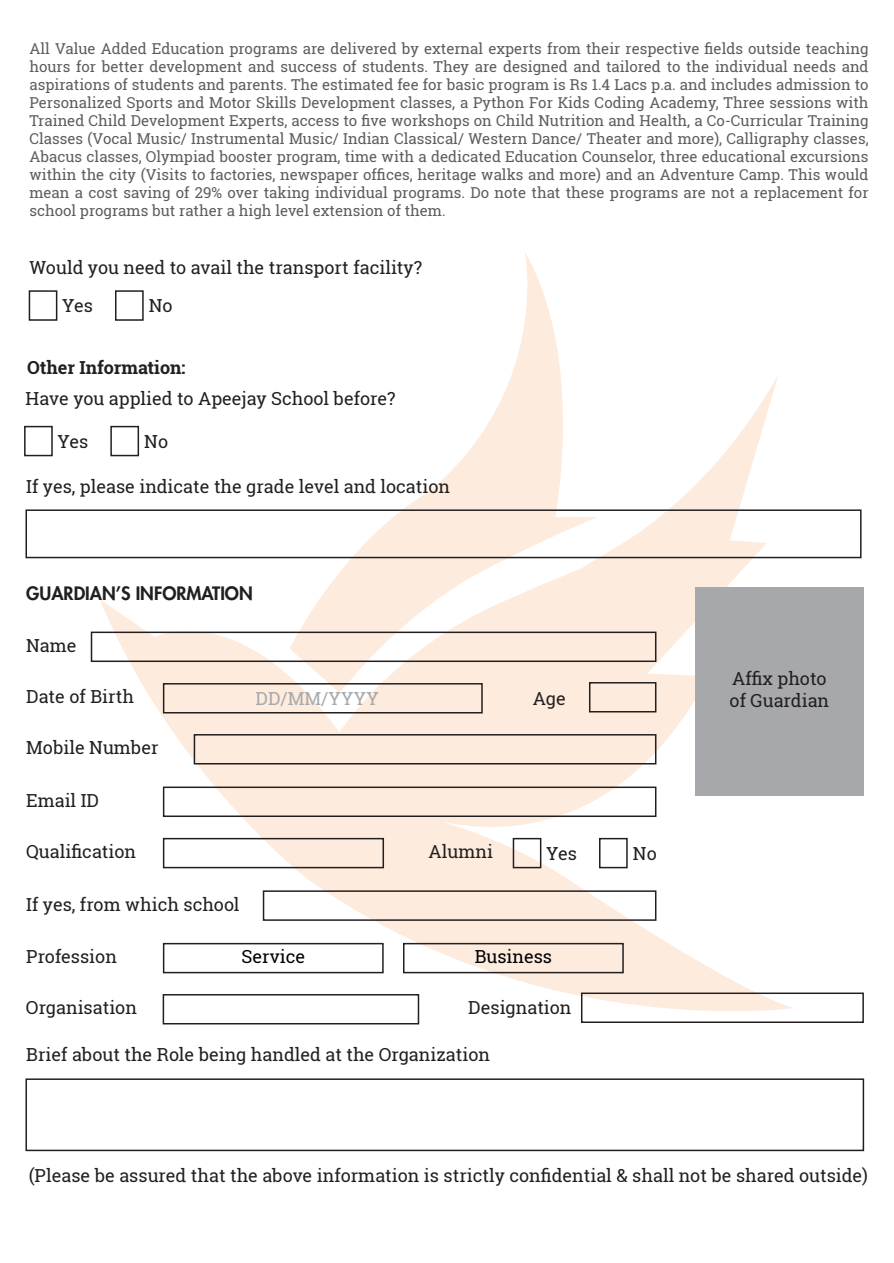
<style>
.page{position:relative;width:894px;height:1263px;background:#fff}
.page>*{position:absolute;margin:0;border:0;box-sizing:border-box;transform-origin:0 0}
.t1{font:18px/38px "Roboto Slab";color:#231f20}
.t2{font:800 18px "Futura Std";color:#231f20}
.t3{font:700 18px "Roboto Slab";color:#231f20}
.t4{font:18px "Roboto Slab";color:#000}
.t5{font:18px "Roboto Slab";letter-spacing:.01em;color:#a6a8ab}
.t6{font:15px/18px "Roboto Slab";color:#5d5d5d;text-align:justify}
</style>
<div class="page">
<div style="left:29px;top:290px;width:28px;height:31px;border:2px solid #231f20"></div>
<div style="left:115px;top:290px;width:29px;height:31px;border:2px solid #231f20"></div>
<svg style="left:100px;top:376px;width:694px;height:635px"></svg>
<svg style="left:289px;top:253px;width:308px;height:440px"></svg>
<div style="left:695px;top:587px;width:168px;height:208px;background:#a6a8ab"></div>
<div style="left:163px;top:683px;width:319px;height:30px;border:2px solid #231f20"></div>
<div style="left:588px;top:682px;width:68px;height:30px;border:2px solid #231f20"></div>
<div style="left:512px;top:838px;width:29px;height:30px;border:2px solid #231f20"></div>
<div style="left:598px;top:838px;width:29px;height:30px;border:2px solid #231f20"></div>
<div style="left:91px;top:631px;width:565px;height:31px;border:2px solid #231f20"></div>
<div style="left:194px;top:734px;width:462px;height:30px;border:2px solid #231f20"></div>
<div style="left:163px;top:786px;width:493px;height:31px;border:2px solid #231f20"></div>
<div style="left:163px;top:838px;width:221px;height:30px;border:2px solid #231f20"></div>
<div style="left:263px;top:890px;width:393px;height:31px;border:2px solid #231f20"></div>
<div style="left:162px;top:994px;width:257px;height:30px;border:2px solid #231f20"></div>
<div style="left:25px;top:1078px;width:838px;height:73px;border:2px solid #231f20"></div>
<div style="left:580px;top:992px;width:283px;height:31px;border:2px solid #231f20"></div>
<div style="left:24px;top:426px;width:29px;height:30px;border:2px solid #231f20"></div>
<div style="left:110px;top:426px;width:29px;height:30px;border:2px solid #231f20"></div>
<div style="left:25px;top:509px;width:836px;height:49px;border:2px solid #231f20"></div>
<div style="left:163px;top:943px;width:220px;height:30px;border:2px solid #231f20"></div>
<div style="left:403px;top:943px;width:220px;height:30px;border:2px solid #231f20"></div>
<p class="t6" style="left:29px;top:39px;width:840px">All Value Added Education programs are delivered by external experts from their respective fields outside teaching hours for better development and success of students. They are designed and tailored to the individual needs and aspirations of students and parents. The estimated fee for basic program is Rs 1.4 Lacs p.a. and includes admission to Personalized Sports and Motor Skills Development classes, a Python For Kids Coding Academy, Three sessions with Trained Child Development Experts, access to five workshops on Child Nutrition and Health, a Co-Curricular Training Classes (Vocal Music/ Instrumental Music/ Indian Classical/ Western Dance/ Theater and more), Calligraphy classes, Abacus classes, Olympiad booster program, time with a dedicated Education Counselor, three educational excursions within the city (Visits to factories, newspaper offices, heritage walks and more) and an Adventure Camp. This would mean a cost saving of 29% over taking individual programs. Do note that these programs are not a replacement for school programs but rather a high level extension of them.</p>
<p class="t1" style="left:62px;top:248px;width:361px;text-indent:-33px">Would you need to avail the transport facility?<br>Yes</p>
<p class="t1" style="left:149px;top:286px;width:25px">No</p>
<p class="t3" style="left:27px;top:355px;width:160px">Other Information:</p>
<p class="t1" style="left:26px;top:379px;width:371px">Have you applied to Apeejay School before?</p>
<p class="t1" style="left:58px;top:422px;width:32px">Yes</p>
<p class="t1" style="left:144px;top:422px;width:25px">No</p>
<p class="t1" style="left:26px;top:467px;width:425px">If yes, please indicate the grade level and location</p>
<p class="t2" style="left:26px;top:582px;width:228px">GUARDIAN’S INFORMATION</p>
<p class="t1" style="left:26px;top:626px;width:52px">Name</p>
<p class="t1" style="left:26px;top:677px;width:109px">Date of Birth</p>
<p class="t1" style="left:26px;top:728px;width:134px">Mobile Number</p>
<p class="t1" style="left:26px;top:781px;width:74px">Email ID</p>
<p class="t1" style="left:26px;top:832px;width:111px">Qualification</p>
<p class="t1" style="left:428px;top:832px;width:66px">Alumni</p>
<p class="t1" style="left:731px;top:660px;width:96px">Affix photo</p>
<p class="t1" style="left:532px;top:679px;width:35px">Age</p>
<p class="t5" style="left:255px;top:686px;width:125px">DD/MM/YYYY</p>
<p class="t1" style="left:729px;top:681px;width:101px">of Guardian</p>
<p class="t1" style="left:546px;top:834px;width:32px">Yes</p>
<p class="t1" style="left:632px;top:834px;width:25px">No</p>
<p class="t1" style="left:26px;top:885px;width:215px">If yes, from which school</p>
<p class="t1" style="left:26px;top:937px;width:92px">Profession</p>
<p class="t1" style="left:26px;top:988px;width:112px">Organisation</p>
<p class="t1" style="left:26px;top:1035px;width:465px">Brief about the Role being handled at the Organization</p>
<p class="t4" style="left:241px;top:944px;width:65px">Service</p>
<p class="t4" style="left:474px;top:944px;width:79px">Business</p>
<p class="t1" style="left:468px;top:988px;width:105px">Designation</p>
<p class="t1" style="left:29px;top:1156px;width:840px">(Please be assured that the above information is strictly confidential &amp; shall not be shared outside)</p>
</div>
